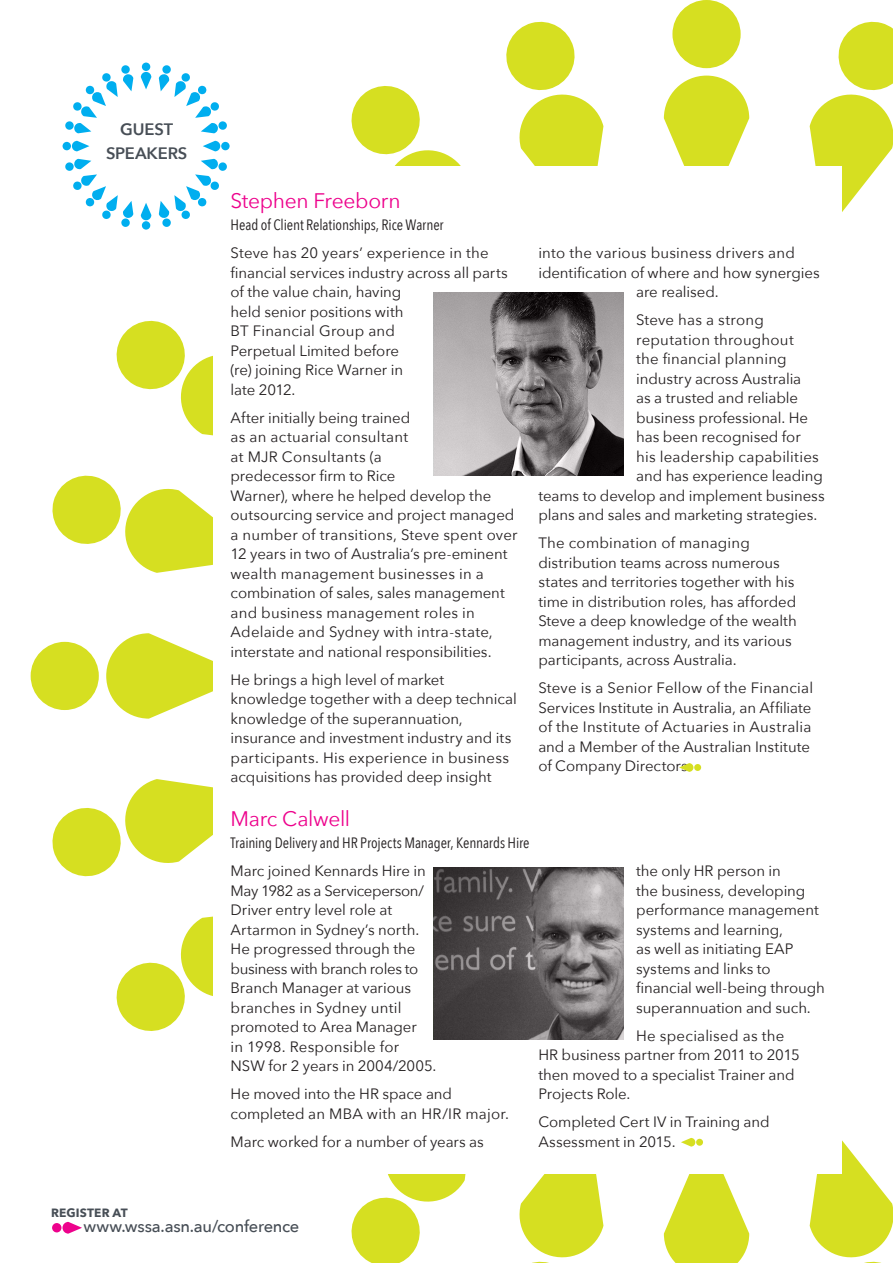
<style>
.page{position:relative;width:893px;height:1263px;background:#fff}
.page>*{position:absolute;margin:0;border:0;box-sizing:border-box;transform-origin:0 0}
.t1{font:21px "Avenir Next";letter-spacing:-.015em;color:#ed028c}
.t2{font:500 16.5px "Avenir Next";letter-spacing:-.015em;color:#474e56}
.t3{font:600 16.5px/24px "Avenir Next";letter-spacing:-.01em;color:#474e56;text-align:center}
.t4{font:15px/19.5px "Avenir Next";letter-spacing:-.005em;color:#231f20}
.t5{font:15px "Avenir Next";letter-spacing:.015em;color:#231f20}
.t6{font:15px "Avenir Next Condensed";letter-spacing:-.005em;color:#231f20}
.t7{font:700 12px "Avenir Next";letter-spacing:.01em;color:#474e56}
</style>
<div class="page">
<div style="left:672px;top:0;width:69px;height:68px;background:#d6df21;border-radius:50%"></div>
<svg style="left:664px;top:76px;width:85px;height:90px"></svg>
<svg style="left:506px;top:21px;width:97px;height:145px"></svg>
<svg style="left:810px;top:1140px;width:83px;height:123px"></svg>
<svg style="left:52px;top:475px;width:161px;height:98px"></svg>
<div style="left:31px;top:642px;width:68px;height:68px;background:#d6df21;border-radius:50%"></div>
<svg style="left:106px;top:633px;width:107px;height:86px"></svg>
<svg style="left:52px;top:779px;width:161px;height:98px"></svg>
<svg style="left:116px;top:916px;width:350px;height:347px"></svg>
<svg style="left:519px;top:1174px;width:84px;height:89px"></svg>
<svg style="left:810px;top:21px;width:83px;height:191px"></svg>
<div style="left:214px;top:166px;width:628px;height:1008px;background:#fff"></div>
<div style="left:142px;top:63px;width:8px;height:8px;background:#00aeef;border-radius:50%"></div>
<div style="left:63px;top:142px;width:8px;height:8px;background:#00aeef;border-radius:50%"></div>
<svg style="left:65px;top:65px;width:396px;height:382px"></svg>
<svg style="left:434px;top:292px;width:189px;height:184px;background:#8c8889"></svg>
<svg style="left:434px;top:867px;width:189px;height:173px;background:#635f60"></svg>
<svg style="left:679px;top:763px;width:14px;height:9px"></svg>
<div style="left:694px;top:764px;width:7px;height:7px;background:#d6df21;border-radius:50%"></div>
<svg style="left:664px;top:1137px;width:85px;height:126px"></svg>
<div style="left:696px;top:1139px;width:7px;height:7px;background:#d6df21;border-radius:50%"></div>
<div style="left:52px;top:1223px;width:9px;height:9px;background:#ed028c;border-radius:50%"></div>
<svg style="left:62px;top:1222px;width:20px;height:11px"></svg>
<p class="t3" style="left:106px;top:117px;width:83px">GUEST<br>SPEAKERS</p>
<p class="t1" style="left:231px;top:183px;width:171px">Stephen Freeborn</p>
<p class="t6" style="left:231px;top:212px;width:215px">Head of Client Relationships, Rice Warner</p>
<p class="t4" style="left:231px;top:243px;width:279px">Steve has 20 years’ experience in the financial services industry across all parts of the value chain, having<br>held senior positions with<br>BT Financial Group and<br>Perpetual Limited before<br>(re) joining Rice Warner in<br>late 2012.</p>
<p class="t4" style="left:231px;top:407px;width:288px">After initially being trained<br>as an actuarial consultant<br>at MJR Consultants (a<br>predecessor firm to Rice<br>Warner), where he helped develop the outsourcing service and project managed a number of transitions, Steve spent over 12 years in two of Australia’s pre-eminent wealth management businesses in a combination of sales, sales management and business management roles in Adelaide and Sydney with intra-state, interstate and national responsibilities.</p>
<p class="t4" style="left:231px;top:669px;width:288px">He brings a high level of market knowledge together with a deep technical knowledge of the superannuation, insurance and investment industry and its participants. His experience in business acquisitions has provided deep insight</p>
<p class="t5" style="left:538px;top:240px;width:258px">into the various business drivers and</p>
<p class="t4" style="left:538px;top:262px;width:283px">identification of where and how synergies</p>
<p class="t4" style="left:636px;top:282px;width:84px">are realised.</p>
<p class="t5" style="left:636px;top:307px;width:129px">Steve has a strong</p>
<p class="t5" style="left:636px;top:327px;width:159px">reputation throughout</p>
<p class="t4" style="left:636px;top:349px;width:152px">the financial planning</p>
<p class="t4" style="left:636px;top:368px;width:167px">industry across Australia</p>
<p class="t4" style="left:636px;top:388px;width:163px">as a trusted and reliable</p>
<p class="t4" style="left:636px;top:407px;width:173px">business professional. He</p>
<p class="t4" style="left:636px;top:427px;width:166px">has been recognised for</p>
<p class="t5" style="left:636px;top:444px;width:184px">his leadership capabilities</p>
<p class="t4" style="left:636px;top:466px;width:188px">and has experience leading</p>
<p class="t4" style="left:538px;top:485px;width:288px">teams to develop and implement business</p>
<p class="t4" style="left:538px;top:505px;width:280px">plans and sales and marketing strategies.</p>
<p class="t4" style="left:538px;top:533px;width:260px">The combination of managing distribution teams across numerous states and territories together with his time in distribution roles, has afforded Steve a deep knowledge of the wealth management industry, and its various participants, across Australia.</p>
<p class="t4" style="left:538px;top:678px;width:276px">Steve is a Senior Fellow of the Financial Services Institute in Australia, an Affiliate of the Institute of Actuaries in Australia and a Member of the Australian Institute of Company Directors.</p>
<p class="t1" style="left:231px;top:801px;width:121px">Marc Calwell</p>
<p class="t6" style="left:231px;top:830px;width:300px">Training Delivery and HR Projects Manager, Kennards Hire</p>
<p class="t4" style="left:231px;top:861px;width:207px">Marc joined Kennards Hire in<br>May 1982 as a Serviceperson/<br>Driver entry level role at<br>Artarmon in Sydney’s north.<br>He progressed through the business with branch roles to<br>Branch Manager at various branches in Sydney until promoted to Area Manager<br>in 1998. Responsible for<br>NSW for 2 years in 2004/2005.</p>
<p class="t4" style="left:231px;top:1084px;width:280px">He moved into the HR space and completed an MBA with an HR/IR major.</p>
<p class="t4" style="left:231px;top:1131px;width:255px">Marc worked for a number of years as</p>
<p class="t4" style="left:636px;top:861px;width:190px">the only HR person in<br>the business, developing performance management systems and learning,<br>as well as initiating EAP systems and links to financial well-being through superannuation and such.</p>
<p class="t4" style="left:538px;top:1025px;width:263px;text-indent:98px">He specialised as the<br>HR business partner from 2011 to 2015 then moved to a specialist Trainer and<br>Projects Role.</p>
<p class="t4" style="left:538px;top:1112px;width:233px">Completed Cert IV in Training and<br>Assessment in 2015.</p>
<p class="t7" style="left:51px;top:1202px;width:78px">REGISTER AT</p>
<p class="t2" style="left:83px;top:1212px;width:218px">www.wssa.asn.au/conference</p>
</div>
